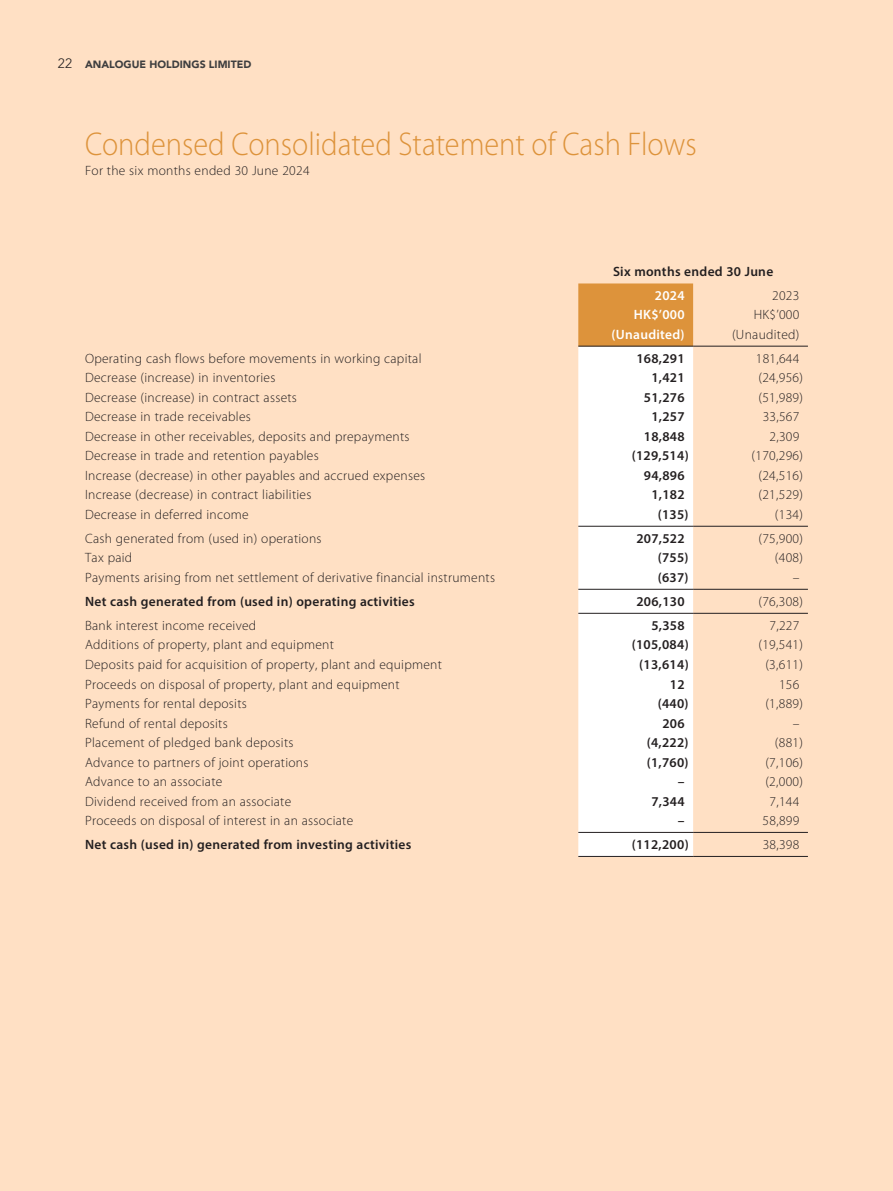
<style>
.page{position:relative;width:893px;height:1191px;background:#ffe0c4}
.page>*{position:absolute;margin:0;border:0;box-sizing:border-box;transform-origin:0 0}
.t1{font:300 33px "Myriad Pro";color:#dd933b;scale:.92 1}
.t2{font:300 13.5px "Myriad Pro";letter-spacing:.02em;color:#231f20}
.t3{font:600 13.5px "Myriad Pro";letter-spacing:.02em;color:#231f20}
.t4{font:600 13.5px "Myriad Pro";letter-spacing:.02em;color:#fff}
.t5{font:900 10.5px "Avenir LT Std";color:#3e3e3f}
.s1{font-weight:300;font-size:13.5px;color:#231f20}
</style>
<div class="page">
<div style="left:578px;top:283px;width:115px;height:63px;background:#dd933b"></div>
<div style="left:578px;top:347px;width:115px;height:509px;background:#fff"></div>
<hr style="left:578px;top:346px;width:115px;height:1px;background:#231f20">
<hr style="left:693px;top:346px;width:115px;height:1px;background:#231f20">
<hr style="left:578px;top:526px;width:115px;height:1px;background:#231f20">
<hr style="left:693px;top:526px;width:115px;height:1px;background:#231f20">
<hr style="left:578px;top:589px;width:115px;height:1px;background:#231f20">
<hr style="left:693px;top:589px;width:115px;height:1px;background:#231f20">
<hr style="left:578px;top:613px;width:115px;height:1px;background:#231f20">
<hr style="left:693px;top:613px;width:115px;height:1px;background:#231f20">
<hr style="left:578px;top:832px;width:115px;height:1px;background:#231f20">
<hr style="left:693px;top:832px;width:115px;height:1px;background:#231f20">
<hr style="left:578px;top:856px;width:115px;height:1px;background:#231f20">
<hr style="left:693px;top:856px;width:115px;height:1px;background:#231f20">
<p class="t5" style="left:58px;top:58px;width:195px"><span class="s1">22</span> ANALOGUE HOLDINGS LIMITED</p>
<h1 class="t1" style="left:85px;top:124px;width:666px">Condensed Consolidated Statement of Cash Flows</h1>
<p class="t2" style="left:85px;top:162px;width:226px">For the six months ended 30 June 2024</p>
<p class="t3" style="left:613px;top:263px;width:162px">Six months ended 30 June</p>
<p class="t4" style="left:655px;top:287px;width:31px">2024</p>
<p class="t2" style="left:772px;top:287px;width:29px">2023</p>
<p class="t4" style="left:634px;top:306px;width:52px">HK$’000</p>
<p class="t2" style="left:754px;top:307px;width:47px">HK$’000</p>
<p class="t4" style="left:612px;top:326px;width:75px">(Unaudited)</p>
<p class="t2" style="left:732px;top:326px;width:69px">(Unaudited)</p>
<p class="t2" style="left:85px;top:350px;width:338px">Operating cash flows before movements in working capital</p>
<p class="t3" style="left:636px;top:350px;width:50px">168,291</p>
<p class="t2" style="left:756px;top:350px;width:45px">181,644</p>
<p class="t2" style="left:85px;top:370px;width:192px">Decrease (increase) in inventories</p>
<p class="t3" style="left:651px;top:369px;width:35px">1,421</p>
<p class="t2" style="left:758px;top:370px;width:46px">(24,956)</p>
<p class="t2" style="left:85px;top:389px;width:213px">Decrease (increase) in contract assets</p>
<p class="t3" style="left:644px;top:389px;width:42px">51,276</p>
<p class="t2" style="left:758px;top:389px;width:46px">(51,989)</p>
<p class="t2" style="left:85px;top:409px;width:167px">Decrease in trade receivables</p>
<p class="t3" style="left:651px;top:408px;width:35px">1,257</p>
<p class="t2" style="left:763px;top:409px;width:38px">33,567</p>
<p class="t2" style="left:85px;top:428px;width:326px">Decrease in other receivables, deposits and prepayments</p>
<p class="t3" style="left:644px;top:428px;width:42px">18,848</p>
<p class="t2" style="left:769px;top:428px;width:31px">2,309</p>
<p class="t2" style="left:85px;top:448px;width:235px">Decrease in trade and retention payables</p>
<p class="t3" style="left:632px;top:447px;width:58px">(129,514)</p>
<p class="t2" style="left:752px;top:448px;width:53px">(170,296)</p>
<p class="t2" style="left:85px;top:467px;width:342px">Increase (decrease) in other payables and accrued expenses</p>
<p class="t3" style="left:644px;top:467px;width:42px">94,896</p>
<p class="t2" style="left:758px;top:467px;width:46px">(24,516)</p>
<p class="t2" style="left:85px;top:487px;width:228px">Increase (decrease) in contract liabilities</p>
<p class="t3" style="left:651px;top:486px;width:35px">1,182</p>
<p class="t2" style="left:758px;top:487px;width:46px">(21,529)</p>
<p class="t2" style="left:85px;top:506px;width:165px">Decrease in deferred income</p>
<p class="t3" style="left:658px;top:506px;width:32px">(135)</p>
<p class="t2" style="left:775px;top:506px;width:30px">(134)</p>
<p class="t2" style="left:85px;top:530px;width:238px">Cash generated from (used in) operations</p>
<p class="t3" style="left:636px;top:530px;width:50px">207,522</p>
<p class="t2" style="left:758px;top:530px;width:46px">(75,900)</p>
<p class="t2" style="left:85px;top:550px;width:49px">Tax paid</p>
<p class="t3" style="left:658px;top:549px;width:32px">(755)</p>
<p class="t2" style="left:775px;top:550px;width:30px">(408)</p>
<p class="t2" style="left:85px;top:569px;width:411px">Payments arising from net settlement of derivative financial instruments</p>
<p class="t3" style="left:658px;top:569px;width:32px">(637)</p>
<p class="t2" style="left:793px;top:569px;width:8px">–</p>
<p class="t3" style="left:85px;top:593px;width:331px">Net cash generated from (used in) operating activities</p>
<p class="t3" style="left:636px;top:593px;width:50px">206,130</p>
<p class="t2" style="left:758px;top:593px;width:46px">(76,308)</p>
<p class="t2" style="left:85px;top:617px;width:173px">Bank interest income received</p>
<p class="t3" style="left:651px;top:617px;width:35px">5,358</p>
<p class="t2" style="left:769px;top:617px;width:31px">7,227</p>
<p class="t2" style="left:85px;top:637px;width:250px">Additions of property, plant and equipment</p>
<p class="t3" style="left:632px;top:636px;width:58px">(105,084)</p>
<p class="t2" style="left:758px;top:637px;width:46px">(19,541)</p>
<p class="t2" style="left:85px;top:656px;width:358px">Deposits paid for acquisition of property, plant and equipment</p>
<p class="t3" style="left:639px;top:656px;width:51px">(13,614)</p>
<p class="t2" style="left:765px;top:656px;width:39px">(3,611)</p>
<p class="t2" style="left:85px;top:676px;width:316px">Proceeds on disposal of property, plant and equipment</p>
<p class="t3" style="left:670px;top:675px;width:16px">12</p>
<p class="t2" style="left:779px;top:676px;width:22px">156</p>
<p class="t2" style="left:85px;top:695px;width:163px">Payments for rental deposits</p>
<p class="t3" style="left:658px;top:695px;width:32px">(440)</p>
<p class="t2" style="left:765px;top:695px;width:39px">(1,889)</p>
<p class="t2" style="left:85px;top:715px;width:144px">Refund of rental deposits</p>
<p class="t3" style="left:662px;top:714px;width:24px">206</p>
<p class="t2" style="left:793px;top:715px;width:8px">–</p>
<p class="t2" style="left:85px;top:734px;width:210px">Placement of pledged bank deposits</p>
<p class="t3" style="left:647px;top:734px;width:43px">(4,222)</p>
<p class="t2" style="left:775px;top:734px;width:30px">(881)</p>
<p class="t2" style="left:85px;top:754px;width:225px">Advance to partners of joint operations</p>
<p class="t3" style="left:647px;top:753px;width:43px">(1,760)</p>
<p class="t2" style="left:765px;top:754px;width:39px">(7,106)</p>
<p class="t2" style="left:85px;top:773px;width:139px">Advance to an associate</p>
<p class="t3" style="left:678px;top:773px;width:8px">–</p>
<p class="t2" style="left:765px;top:773px;width:39px">(2,000)</p>
<p class="t2" style="left:85px;top:793px;width:208px">Dividend received from an associate</p>
<p class="t3" style="left:651px;top:792px;width:35px">7,344</p>
<p class="t2" style="left:769px;top:793px;width:31px">7,144</p>
<p class="t2" style="left:85px;top:812px;width:270px">Proceeds on disposal of interest in an associate</p>
<p class="t3" style="left:678px;top:812px;width:8px">–</p>
<p class="t2" style="left:763px;top:812px;width:38px">58,899</p>
<p class="t3" style="left:85px;top:836px;width:328px">Net cash (used in) generated from investing activities</p>
<p class="t3" style="left:632px;top:836px;width:58px">(112,200)</p>
<p class="t2" style="left:763px;top:836px;width:38px">38,398</p>
</div>
